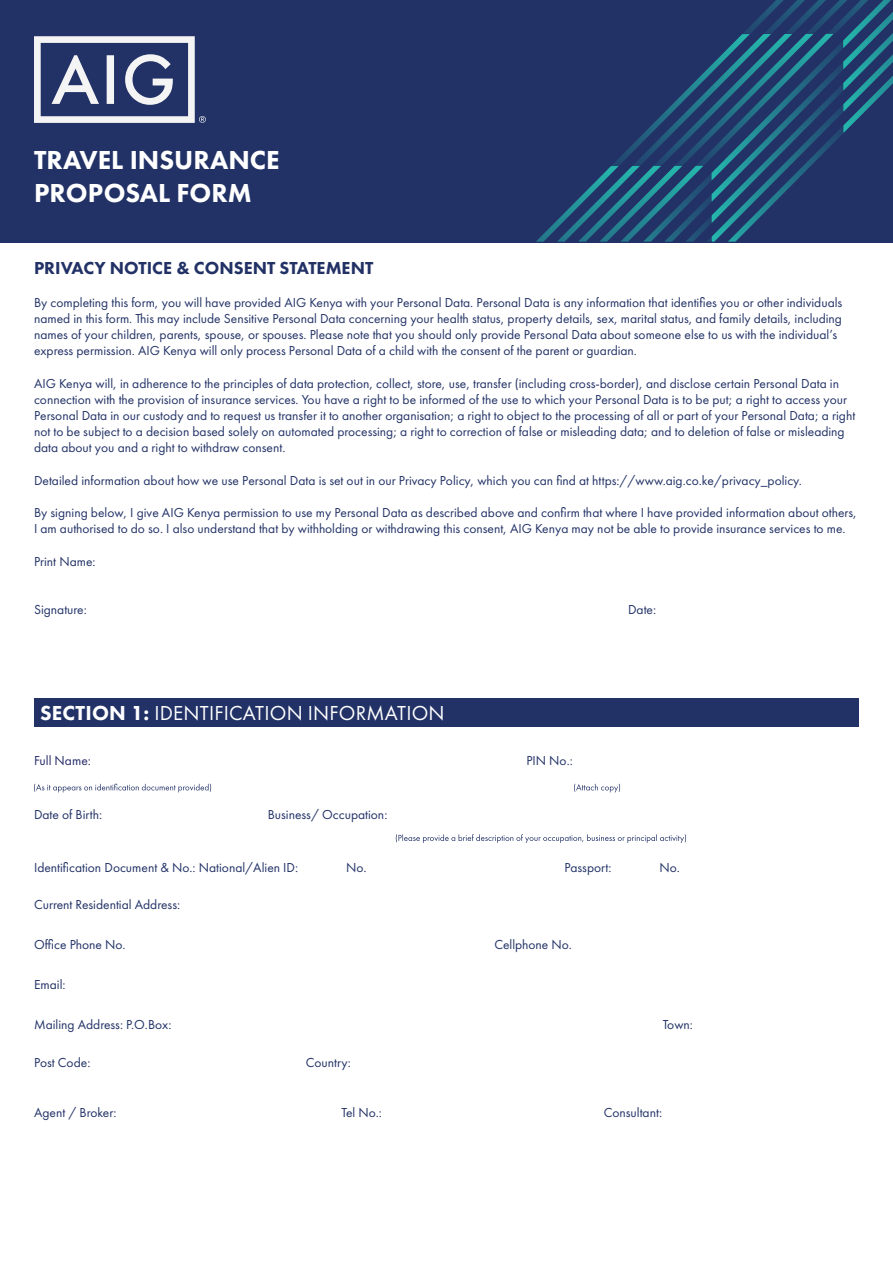
<style>
.page{position:relative;width:893px;height:1263px;background:#fff}
.page>*{position:absolute;margin:0;border:0;box-sizing:border-box;transform-origin:0 0}
.t1{font:800 27px/32.4px "Futura PT";color:#fff}
.t2{font:21px "Futura PT";letter-spacing:.01em;color:#fff}
.t3{font:800 18px "Futura PT";color:#223266}
.t4{font:13.5px/16.2px "Futura PT";color:#223266}
.t5{font:13.5px "Futura PT";color:#252a68}
.s1{font-weight:800}
</style>
<div class="page">
<div style="left:0;top:0;width:893px;height:242px;background:#223266"></div>
<svg style="left:34px;top:36px;width:172px;height:87px"></svg>
<svg style="left:536px;top:0;width:357px;height:242px"></svg>
<div style="left:34px;top:698px;width:825px;height:28px;background:#223266"></div>
<svg style="left:34px;top:784px;width:586px;height:8px"></svg>
<svg style="left:396px;top:834px;width:290px;height:9px"></svg>
<h1 class="t1" style="left:34px;top:144px;width:247px">TRAVEL INSURANCE<br>PROPOSAL FORM</h1>
<h3 class="t3" style="left:34px;top:257px;width:341px">PRIVACY NOTICE &amp; CONSENT STATEMENT</h3>
<p class="t4" style="left:34px;top:294px;width:810px">By completing this form, you will have provided AIG Kenya with your Personal Data. Personal Data is any information that identifies you or other individuals named in this form. This may include Sensitive Personal Data concerning your health status, property details, sex, marital status, and family details, including names of your children, parents, spouse, or spouses. Please note that you should only provide Personal Data about someone else to us with the individual’s express permission. AIG Kenya will only process Personal Data of a child with the consent of the parent or guardian.</p>
<p class="t4" style="left:34px;top:375px;width:823px">AIG Kenya will, in adherence to the principles of data protection, collect, store, use, transfer (including cross-border), and disclose certain Personal Data in connection with the provision of insurance services. You have a right to be informed of the use to which your Personal Data is to be put; a right to access your Personal Data in our custody and to request us transfer it to another organisation; a right to object to the processing of all or part of your Personal Data; a right not to be subject to a decision based solely on automated processing; a right to correction of false or misleading data; and to deletion of false or misleading data about you and a right to withdraw consent.</p>
<p class="t4" style="left:34px;top:472px;width:769px">Detailed information about how we use Personal Data is set out in our Privacy Policy, which you can find at https://www.aig.co.ke/privacy_policy.</p>
<p class="t4" style="left:34px;top:504px;width:824px">By signing below, I give AIG Kenya permission to use my Personal Data as described above and confirm that where I have provided information about others,<br>I am authorised to do so. I also understand that by withholding or withdrawing this consent, AIG Kenya may not be able to provide insurance services to me.</p>
<p class="t4" style="left:34px;top:553px;width:63px">Print Name:</p>
<p class="t4" style="left:34px;top:602px;width:54px">Signature:</p>
<p class="t4" style="left:628px;top:602px;width:30px">Date:</p>
<h2 class="t2" style="left:40px;top:701px;width:406px"><span class="s1">SECTION 1:</span> IDENTIFICATION INFORMATION</h2>
<p class="t5" style="left:34px;top:752px;width:58px">Full Name:</p>
<p class="t4" style="left:526px;top:752px;width:48px">PIN No.:</p>
<p class="t4" style="left:34px;top:806px;width:70px">Date of Birth:</p>
<p class="t4" style="left:268px;top:806px;width:121px">Business/ Occupation:</p>
<p class="t4" style="left:34px;top:859px;width:266px">Identification Document &amp; No.: National/Alien ID:</p>
<p class="t4" style="left:346px;top:859px;width:22px">No.</p>
<p class="t4" style="left:564px;top:859px;width:49px">Passport:</p>
<p class="t4" style="left:659px;top:859px;width:22px">No.</p>
<p class="t4" style="left:34px;top:896px;width:148px">Current Residential Address:</p>
<p class="t4" style="left:34px;top:936px;width:93px">Office Phone No.</p>
<p class="t4" style="left:494px;top:936px;width:79px">Cellphone No.</p>
<p class="t4" style="left:34px;top:976px;width:33px">Email:</p>
<p class="t4" style="left:34px;top:1016px;width:139px">Mailing Address: P.O.Box:</p>
<p class="t4" style="left:663px;top:1016px;width:32px">Town:</p>
<p class="t4" style="left:34px;top:1055px;width:58px">Post Code:</p>
<p class="t4" style="left:306px;top:1055px;width:47px">Country:</p>
<p class="t4" style="left:34px;top:1104px;width:84px">Agent / Broker:</p>
<p class="t4" style="left:341px;top:1104px;width:42px">Tel No.:</p>
<p class="t4" style="left:604px;top:1104px;width:60px">Consultant:</p>
</div>
